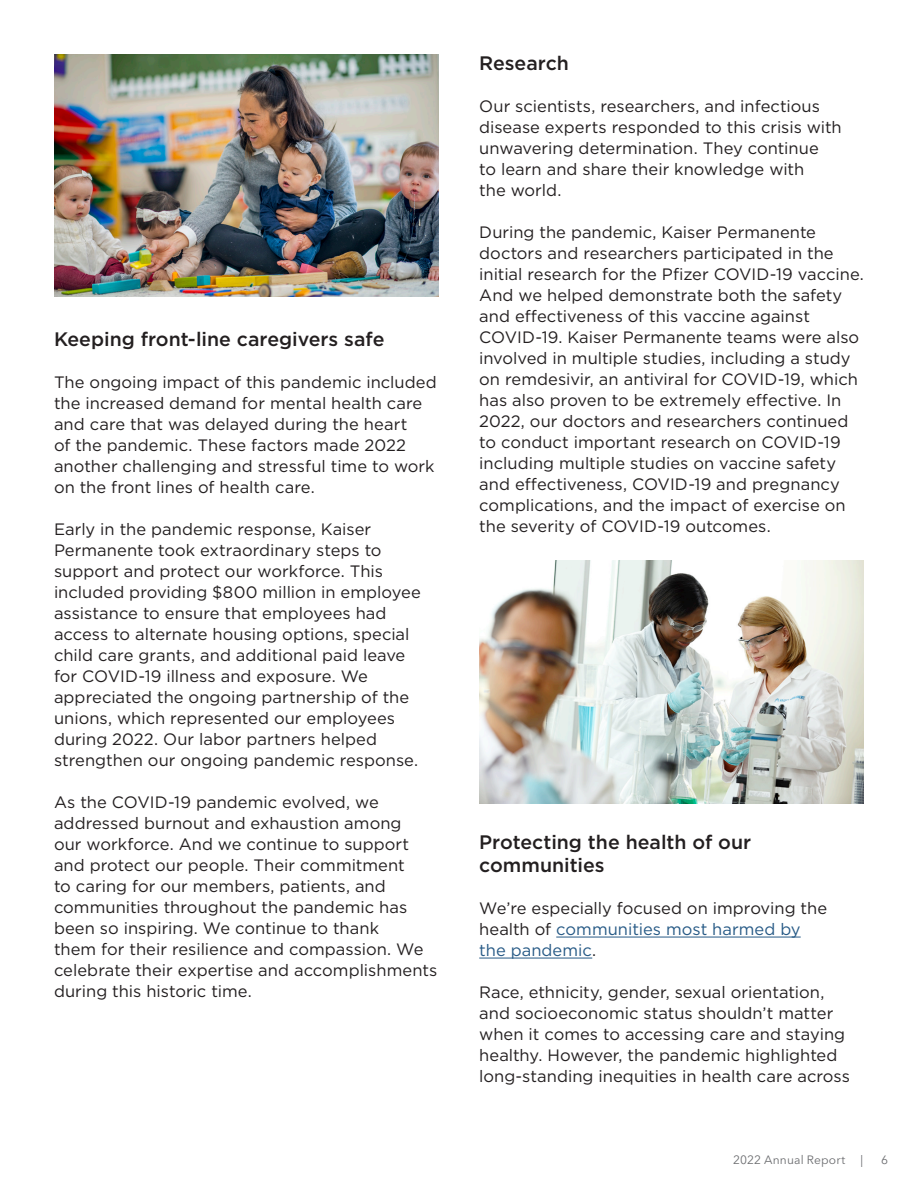
<style>
.page{position:relative;width:918px;height:1188px;background:#fff}
.page>*{position:absolute;margin:0;border:0;box-sizing:border-box;transform-origin:0 0}
.t1{font:500 19.5px/23.4px "Gotham";color:#231f20}
.t2{font:16.5px/21px "Gotham";color:#231f20}
.t3{font:12px "Avenir Next LT Pro";letter-spacing:.01em;color:#6c6d70}
.s1{color:#275a86}
</style>
<div class="page">
<hr style="left:556px;top:937px;width:245px;height:1px;background:#275a86">
<hr style="left:479px;top:958px;width:113px;height:1px;background:#275a86">
<img style="left:54px;top:54px;width:385px;height:243px">
<img style="left:479px;top:560px;width:385px;height:243px">
<h3 class="t1" style="left:54px;top:328px;width:332px">Keeping front-line caregivers safe</h3>
<p class="t2" style="left:54px;top:372px;width:384px">The ongoing impact of this pandemic included the increased demand for mental health care and care that was delayed during the heart<br>of the pandemic. These factors made 2022 another challenging and stressful time to work on the front lines of health care.</p>
<p class="t2" style="left:54px;top:519px;width:368px">Early in the pandemic response, Kaiser Permanente took extraordinary steps to support and protect our workforce. This included providing $800 million in employee assistance to ensure that employees had access to alternate housing options, special child care grants, and additional paid leave for COVID-19 illness and exposure. We appreciated the ongoing partnership of the unions, which represented our employees during 2022. Our labor partners helped strengthen our ongoing pandemic response.</p>
<p class="t2" style="left:54px;top:792px;width:385px">As the COVID-19 pandemic evolved, we addressed burnout and exhaustion among<br>our workforce. And we continue to support and protect our people. Their commitment<br>to caring for our members, patients, and communities throughout the pandemic has been so inspiring. We continue to thank<br>them for their resilience and compassion. We celebrate their expertise and accomplishments during this historic time.</p>
<h3 class="t1" style="left:479px;top:51px;width:91px">Research</h3>
<p class="t2" style="left:479px;top:95px;width:364px">Our scientists, researchers, and infectious disease experts responded to this crisis with unwavering determination. They continue<br>to learn and share their knowledge with<br>the world.</p>
<p class="t2" style="left:479px;top:221px;width:386px">During the pandemic, Kaiser Permanente doctors and researchers participated in the initial research for the Pfizer COVID-19 vaccine.<br>And we helped demonstrate both the safety and effectiveness of this vaccine against COVID-19. Kaiser Permanente teams were also involved in multiple studies, including a study on remdesivir, an antiviral for COVID-19, which has also proven to be extremely effective. In 2022, our doctors and researchers continued to conduct important research on COVID-19 including multiple studies on vaccine safety and effectiveness, COVID-19 and pregnancy complications, and the impact of exercise on the severity of COVID-19 outcomes.</p>
<h3 class="t1" style="left:479px;top:830px;width:274px">Protecting the health of our communities</h3>
<p class="t2" style="left:479px;top:898px;width:349px">We’re especially focused on improving the health of <span class="s1">communities most harmed by the pandemic</span>.</p>
<p class="t2" style="left:479px;top:982px;width:372px">Race, ethnicity, gender, sexual orientation, and socioeconomic status shouldn’t matter when it comes to accessing care and staying healthy. However, the pandemic highlighted long-standing inequities in health care across</p>
<p class="t3" style="left:733px;top:1153px;width:114px">2022 Annual Report</p>
<p class="t3" style="left:860px;top:1153px;width:4px">|</p>
<p class="t3" style="left:881px;top:1153px;width:8px">6</p>
</div>
